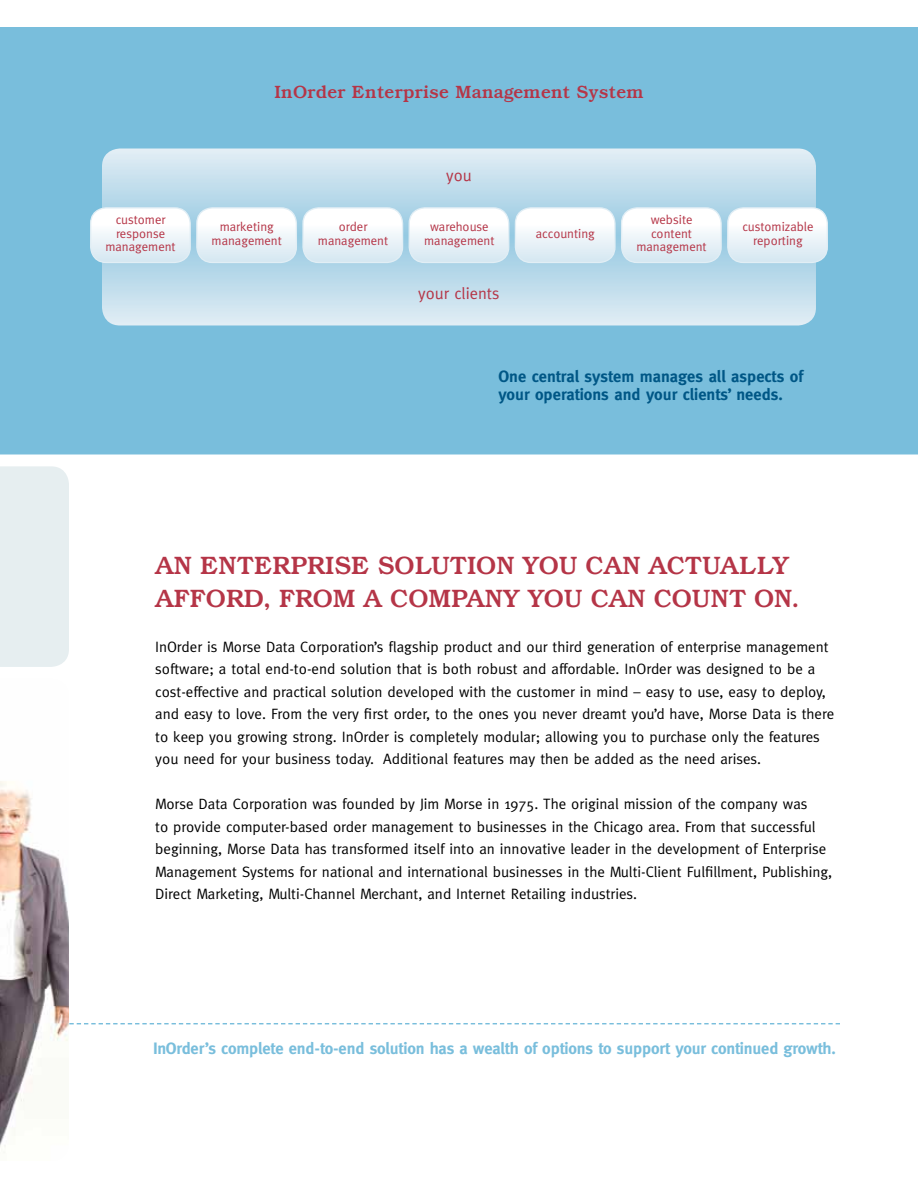
<style>
.page{position:relative;width:918px;height:1188px;background:#fff}
.page>*{position:absolute;margin:0;border:0;box-sizing:border-box;transform-origin:0 0}
.t1{font:500 25.5px "Bookman IT Cby BT";color:#b53547}
.t2{font:500 18px "Bookman IT Cby BT";letter-spacing:.02em;color:#b53547}
.t3{font:700 16.5px "Meta";letter-spacing:-.01em;color:#79bedc}
.t4{font:700 16.5px/18px "Meta";color:#005786}
.t5{font:16.5px "Meta";color:#b53547}
.t6{font:15px/22.5px "Meta";color:#000}
.t7{font:12.9px/13.5px "Meta";color:#b53547;text-align:center}
</style>
<div class="page">
<div style="left:0;top:466px;width:69px;height:201px;background:#e6eef0"></div>
<svg style="left:69px;top:1023px;width:771px;height:1px"></svg>
<div style="left:0;top:27px;width:918px;height:427px;background:#79bedc"></div>
<svg style="left:102px;top:148px;width:714px;height:178px;background:#c6e0ed"></svg>
<svg style="left:91px;top:208px;width:99px;height:54px"></svg>
<div style="left:90px;top:207px;width:101px;height:56px;border:1px solid #e1eef5;border-radius:16px"></div>
<svg style="left:197px;top:208px;width:99px;height:54px"></svg>
<div style="left:196px;top:207px;width:101px;height:56px;border:1px solid #e1eef5;border-radius:16px"></div>
<svg style="left:303px;top:208px;width:100px;height:54px"></svg>
<div style="left:302px;top:207px;width:101px;height:56px;border:1px solid #e1eef5;border-radius:16px"></div>
<svg style="left:409px;top:208px;width:100px;height:54px"></svg>
<div style="left:409px;top:207px;width:100px;height:56px;border:1px solid #e1eef5;border-radius:16px"></div>
<svg style="left:515px;top:208px;width:100px;height:54px"></svg>
<div style="left:515px;top:207px;width:101px;height:56px;border:1px solid #e1eef5;border-radius:16px"></div>
<svg style="left:622px;top:208px;width:99px;height:54px"></svg>
<div style="left:621px;top:207px;width:101px;height:56px;border:1px solid #e1eef5;border-radius:16px"></div>
<svg style="left:728px;top:208px;width:99px;height:54px"></svg>
<div style="left:727px;top:207px;width:101px;height:56px;border:1px solid #e1eef5;border-radius:16px"></div>
<img style="left:0;top:781px;width:69px;height:372px">
<p class="t2" style="left:274px;top:81px;width:371px">INORDER ENTERPRISE MANAGEMENT SYSTEM</p>
<p class="t5" style="left:446px;top:166px;width:27px">you</p>
<p class="t7" style="left:105px;top:213px;width:72px">customer response management</p>
<p class="t7" style="left:212px;top:220px;width:72px">marketing management</p>
<p class="t7" style="left:318px;top:220px;width:72px">order management</p>
<p class="t7" style="left:424px;top:220px;width:72px">warehouse management</p>
<p class="t7" style="left:536px;top:227px;width:61px">accounting</p>
<p class="t5" style="left:418px;top:283px;width:83px">your clients</p>
<p class="t7" style="left:636px;top:213px;width:72px">website content management</p>
<p class="t7" style="left:742px;top:220px;width:73px">customizable reporting</p>
<p class="t4" style="left:498px;top:367px;width:306px">One central system manages all aspects of your operations and your clients’ needs.</p>
<h1 class="t1" style="left:155px;top:549px;width:63px">AN ENTERPRISE</h1>
<h1 class="t1" style="left:378px;top:549px;width:18px">SOLUTION</h1>
<h1 class="t1" style="left:523px;top:549px;width:20px">YOU</h1>
<h1 class="t1" style="left:586px;top:549px;width:19px">CAN</h1>
<h1 class="t1" style="left:649px;top:549px;width:19px">ACTUALLY</h1>
<h1 class="t1" style="left:155px;top:582px;width:20px">AFFORD</h1>
<h1 class="t1" style="left:263px;top:582px;width:36px">, FROM</h1>
<h1 class="t1" style="left:364px;top:582px;width:47px">A COMPANY</h1>
<h1 class="t1" style="left:528px;top:582px;width:20px">YOU</h1>
<h1 class="t1" style="left:591px;top:582px;width:19px">CAN</h1>
<h1 class="t1" style="left:654px;top:582px;width:20px">COUNT</h1>
<h1 class="t1" style="left:754px;top:582px;width:47px">ON .</h1>
<p class="t6" style="left:155px;top:635px;width:681px">InOrder is Morse Data Corporation’s flagship product and our third generation of enterprise management software; a total end-to-end solution that is both robust and affordable. InOrder was designed to be a cost-effective and practical solution developed with the customer in mind – easy to use, easy to deploy, and easy to love. From the very first order, to the ones you never dreamt you’d have, Morse Data is there to keep you growing strong. InOrder is completely modular; allowing you to purchase only the features you need for your business today. Additional features may then be added as the need arises.</p>
<p class="t6" style="left:155px;top:793px;width:679px">Morse Data Corporation was founded by Jim Morse in 1975. The original mission of the company was<br>to provide computer-based order management to businesses in the Chicago area. From that successful beginning, Morse Data has transformed itself into an innovative leader in the development of Enterprise Management Systems for national and international businesses in the Multi-Client Fulfillment, Publishing, Direct Marketing, Multi-Channel Merchant, and Internet Retailing industries.</p>
<p class="t3" style="left:153px;top:1039px;width:684px">InOrder’s complete end-to-end solution has a wealth of options to support your continued growth.</p>
</div>
